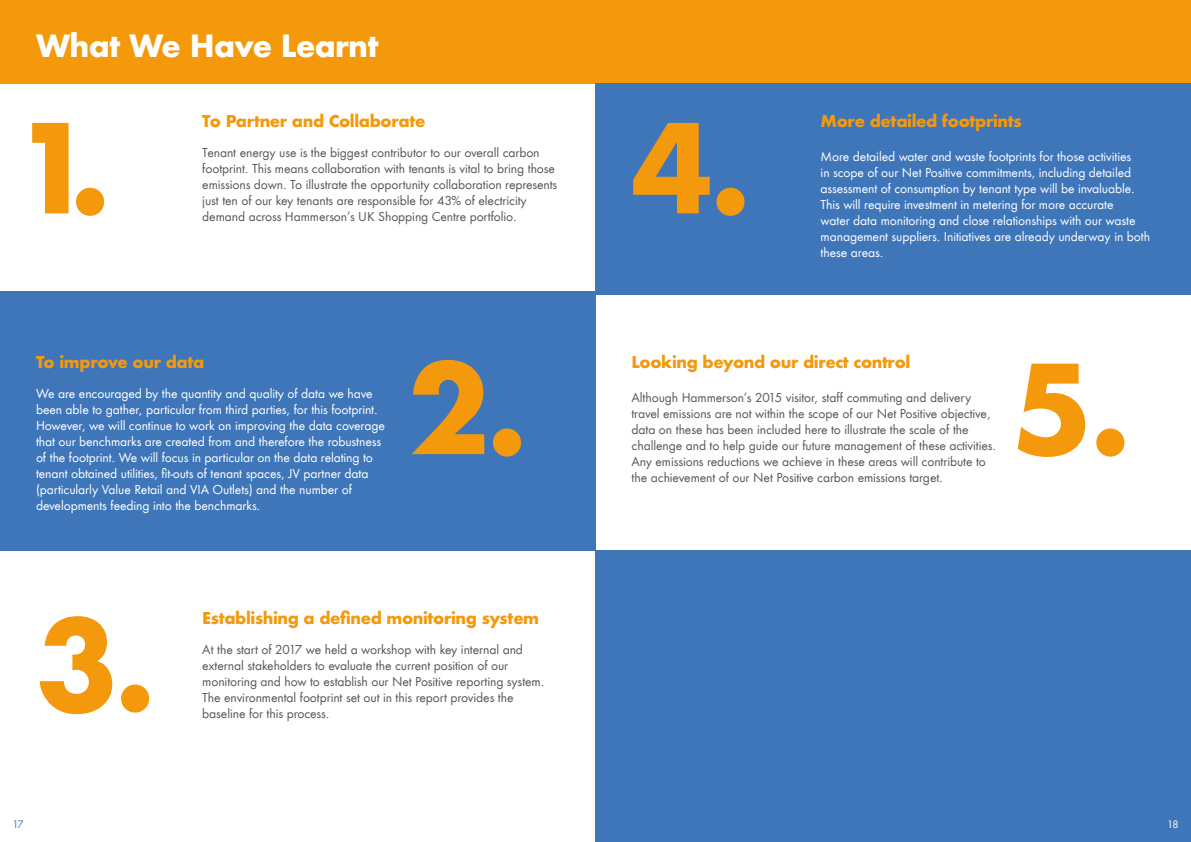
<style>
.page{position:relative;width:1191px;height:842px;background:#fff}
.page>*{position:absolute;margin:0;border:0;box-sizing:border-box;transform-origin:0 0}
.t1{font:700 120px "Futura ND";color:#f4990b}
.t2{font:700 30px "Futura ND";letter-spacing:-.025em;color:#fff}
.t3{font:700 16px "Futura ND";letter-spacing:-.025em;color:#f4990b}
.t4{font:12px/16px "Futura ND Book";letter-spacing:-.01em;color:#575756}
.t5{font:12px/16px "Futura ND Book";letter-spacing:-.01em;color:#fff}
.t6{font:10px "Futura ND Book";color:#3f76ba}
.t7{font:10px "Futura ND Book";color:#fff}
</style>
<div class="page">
<div style="left:595px;top:551px;width:596px;height:291px;background:#3f76ba"></div>
<div style="left:0;top:0;width:1191px;height:83px;background:#f4990b"></div>
<div style="left:0;top:291px;width:595px;height:260px;background:#3f76ba"></div>
<div style="left:595px;top:83px;width:596px;height:212px;background:#3f76ba"></div>
<h2 class="t2" style="left:36px;top:25px;width:344px">What We Have Learnt</h2>
<h3 class="t3" style="left:202px;top:110px;width:225px">To Partner and Collaborate</h3>
<p class="t4" style="left:202px;top:145px;width:356px">Tenant energy use is the biggest contributor to our overall carbon footprint. This means collaboration with tenants is vital to bring those emissions down. To illustrate the opportunity collaboration represents just ten of our key tenants are responsible for 43% of electricity demand across Hammerson’s UK Shopping Centre portfolio.</p>
<h1 class="t1" style="left:13px;top:88px;width:99px">1.</h1>
<h1 class="t1" style="left:631px;top:88px;width:121px">4.</h1>
<h3 class="t3" style="left:820px;top:110px;width:202px">More detailed footprints</h3>
<p class="t5" style="left:820px;top:149px;width:331px">More detailed water and waste footprints for those activities<br>in scope of our Net Positive commitments, including detailed assessment of consumption by tenant type will be invaluable.<br>This will require investment in metering for more accurate<br>water data monitoring and close relationships with our waste management suppliers. Initiatives are already underway in both these areas.</p>
<h3 class="t3" style="left:36px;top:351px;width:170px">To improve our data</h3>
<p class="t5" style="left:36px;top:385px;width:350px">We are encouraged by the quantity and quality of data we have been able to gather, particular from third parties, for this footprint.<br>However, we will continue to work on improving the data coverage that our benchmarks are created from and therefore the robustness of the footprint. We will focus in particular on the data relating to tenant obtained utilities, fit-outs of tenant spaces, JV partner data (particularly Value Retail and VIA Outlets) and the number of developments feeding into the benchmarks.</p>
<h3 class="t3" style="left:631px;top:351px;width:280px">Looking beyond our direct control</h3>
<p class="t4" style="left:631px;top:389px;width:366px">Although Hammerson’s 2015 visitor, staff commuting and delivery travel emissions are not within the scope of our Net Positive objective, data on these has been included here to illustrate the scale of the challenge and to help guide our future management of these activities.<br>Any emissions reductions we achieve in these areas will contribute to the achievement of our Net Positive carbon emissions target.</p>
<h1 class="t1" style="left:408px;top:329px;width:121px">2.</h1>
<h1 class="t1" style="left:1011px;top:329px;width:121px">5.</h1>
<h1 class="t1" style="left:36px;top:585px;width:121px">3.</h1>
<h3 class="t3" style="left:202px;top:607px;width:338px">Establishing a defined monitoring system</h3>
<p class="t4" style="left:202px;top:641px;width:343px">At the start of 2017 we held a workshop with key internal and external stakeholders to evaluate the current position of our monitoring and how to establish our Net Positive reporting system.<br>The environmental footprint set out in this report provides the baseline for this process.</p>
<p class="t6" style="left:12px;top:818px;width:13px">17</p>
<p class="t7" style="left:1167px;top:818px;width:13px">18</p>
</div>
